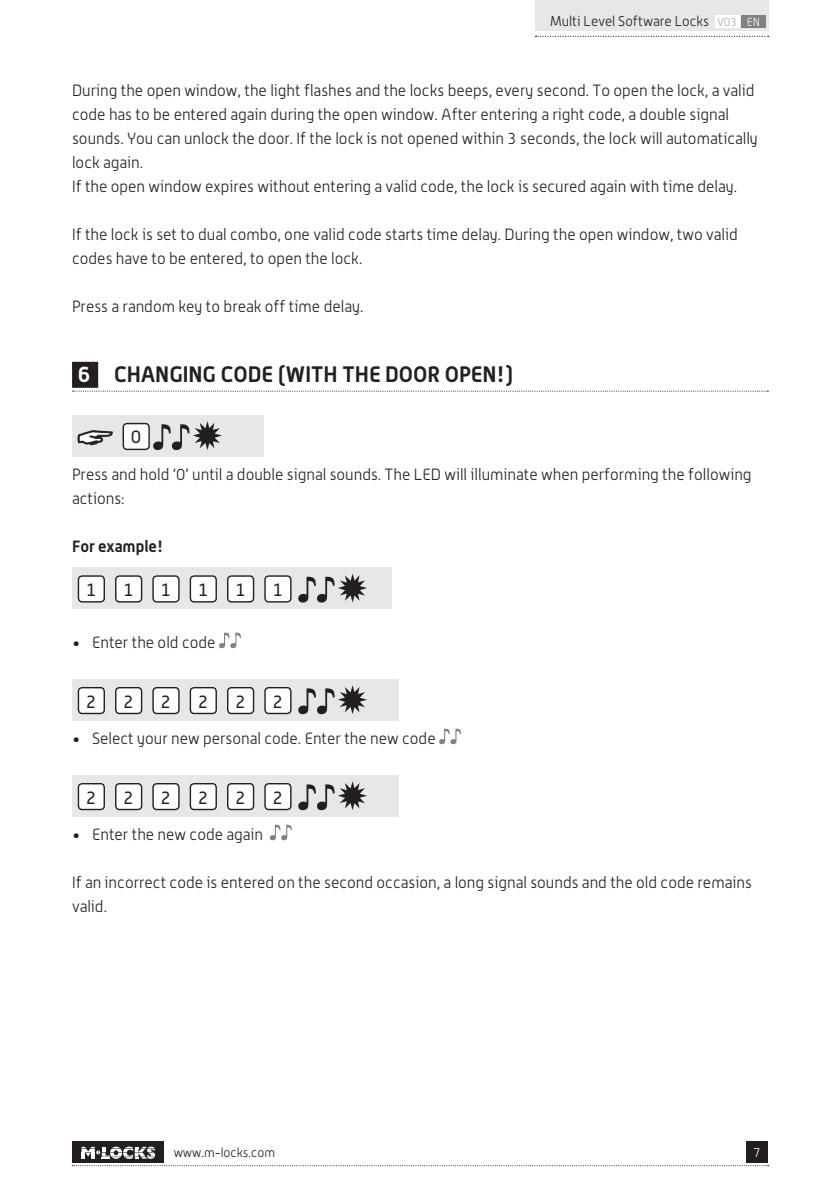
<style>
.page{position:relative;width:840px;height:1191px;background:#fff}
.page>*{position:absolute;margin:0;border:0;box-sizing:border-box;transform-origin:0 0}
.t1{font:700 22px "Alwyn OT";color:#231f20}
.t2{font:18px "Alwyn OT";color:#231f20}
.t3{font:300 16px/24px "Alwyn OT";color:#231f20}
.t4{font:700 16px "Alwyn OT";color:#231f20}
.t5{font:300 14px "Alwyn OT";color:#231f20}
.t6{font:300 12.8px "Alwyn OT";color:#231f20}
.t7{font:300 12.8px "Alwyn OT";color:#fff}
.s1{font-size:11.4px;color:#a8a9ad}
.s2{font-size:11.4px;color:#fff}
.s3{color:#fff}
</style>
<div class="page">
<div style="left:746px;top:1141px;width:21px;height:22px;background:#231f20"></div>
<svg style="left:72px;top:1165px;width:696px;height:1px"></svg>
<div style="left:534px;top:0;width:233px;height:31px;background:#e6e7e9"></div>
<div style="left:714px;top:15px;width:24px;height:13px;background:#fff"></div>
<div style="left:741px;top:15px;width:24px;height:13px;background:#808285"></div>
<svg style="left:535px;top:36px;width:233px;height:1px"></svg>
<div style="left:72px;top:1141px;width:91px;height:22px;background:#231f20"></div>
<svg style="left:81px;top:1146px;width:74px;height:12px"></svg>
<div style="left:72px;top:362px;width:26px;height:26px;background:#231f20"></div>
<svg style="left:72px;top:391px;width:696px;height:1px"></svg>
<div style="left:72px;top:415px;width:191px;height:41px;background:#e6e7e9"></div>
<svg style="left:78px;top:430px;width:35px;height:15px"></svg>
<div style="left:123px;top:423px;width:26px;height:26px;background:#fff;border-radius:4px"></div>
<div style="left:122px;top:423px;width:28px;height:27px;border:1px solid #231f20;border-radius:4px"></div>
<svg style="left:153px;top:421px;width:69px;height:30px"></svg>
<div style="left:72px;top:567px;width:319px;height:41px;background:#e6e7e9"></div>
<div style="left:78px;top:576px;width:26px;height:26px;background:#fff;border-radius:4px"></div>
<div style="left:78px;top:575px;width:27px;height:27px;border:1px solid #231f20;border-radius:4px"></div>
<div style="left:116px;top:576px;width:25px;height:26px;background:#fff;border-radius:4px"></div>
<div style="left:115px;top:575px;width:27px;height:27px;border:1px solid #231f20;border-radius:4px"></div>
<div style="left:153px;top:576px;width:26px;height:26px;background:#fff;border-radius:4px"></div>
<div style="left:152px;top:575px;width:27px;height:27px;border:1px solid #231f20;border-radius:4px"></div>
<div style="left:190px;top:576px;width:26px;height:26px;background:#fff;border-radius:4px"></div>
<div style="left:189px;top:575px;width:28px;height:27px;border:1px solid #231f20;border-radius:4px"></div>
<div style="left:227px;top:576px;width:26px;height:26px;background:#fff;border-radius:4px"></div>
<div style="left:227px;top:575px;width:27px;height:27px;border:1px solid #231f20;border-radius:4px"></div>
<div style="left:265px;top:576px;width:26px;height:26px;background:#fff;border-radius:4px"></div>
<div style="left:264px;top:575px;width:27px;height:27px;border:1px solid #231f20;border-radius:4px"></div>
<svg style="left:298px;top:574px;width:69px;height:29px"></svg>
<svg style="left:219px;top:632px;width:22px;height:17px"></svg>
<div style="left:72px;top:679px;width:327px;height:41px;background:#e6e7e9"></div>
<div style="left:78px;top:687px;width:26px;height:26px;background:#fff;border-radius:4px"></div>
<div style="left:78px;top:687px;width:27px;height:27px;border:1px solid #231f20;border-radius:4px"></div>
<div style="left:116px;top:687px;width:25px;height:26px;background:#fff;border-radius:4px"></div>
<div style="left:115px;top:687px;width:27px;height:27px;border:1px solid #231f20;border-radius:4px"></div>
<div style="left:153px;top:687px;width:26px;height:26px;background:#fff;border-radius:4px"></div>
<div style="left:152px;top:687px;width:27px;height:27px;border:1px solid #231f20;border-radius:4px"></div>
<div style="left:190px;top:687px;width:26px;height:26px;background:#fff;border-radius:4px"></div>
<div style="left:189px;top:687px;width:28px;height:27px;border:1px solid #231f20;border-radius:4px"></div>
<div style="left:227px;top:687px;width:26px;height:26px;background:#fff;border-radius:4px"></div>
<div style="left:227px;top:687px;width:27px;height:27px;border:1px solid #231f20;border-radius:4px"></div>
<div style="left:265px;top:687px;width:26px;height:26px;background:#fff;border-radius:4px"></div>
<div style="left:264px;top:687px;width:27px;height:27px;border:1px solid #231f20;border-radius:4px"></div>
<svg style="left:298px;top:685px;width:69px;height:30px"></svg>
<svg style="left:439px;top:728px;width:22px;height:17px"></svg>
<div style="left:72px;top:775px;width:327px;height:41px;background:#e6e7e9"></div>
<div style="left:78px;top:783px;width:26px;height:26px;background:#fff;border-radius:4px"></div>
<div style="left:78px;top:783px;width:27px;height:27px;border:1px solid #231f20;border-radius:4px"></div>
<div style="left:116px;top:783px;width:25px;height:26px;background:#fff;border-radius:4px"></div>
<div style="left:115px;top:783px;width:27px;height:27px;border:1px solid #231f20;border-radius:4px"></div>
<div style="left:153px;top:783px;width:26px;height:26px;background:#fff;border-radius:4px"></div>
<div style="left:152px;top:783px;width:27px;height:27px;border:1px solid #231f20;border-radius:4px"></div>
<div style="left:190px;top:783px;width:26px;height:26px;background:#fff;border-radius:4px"></div>
<div style="left:189px;top:783px;width:28px;height:27px;border:1px solid #231f20;border-radius:4px"></div>
<div style="left:227px;top:783px;width:26px;height:26px;background:#fff;border-radius:4px"></div>
<div style="left:227px;top:783px;width:27px;height:27px;border:1px solid #231f20;border-radius:4px"></div>
<div style="left:265px;top:783px;width:26px;height:26px;background:#fff;border-radius:4px"></div>
<div style="left:264px;top:783px;width:27px;height:27px;border:1px solid #231f20;border-radius:4px"></div>
<svg style="left:298px;top:781px;width:69px;height:30px"></svg>
<svg style="left:269px;top:824px;width:23px;height:17px"></svg>
<p class="t5" style="left:549px;top:13px;width:211px">Multi Level Software Locks <span class="s1">V03</span> <span class="s2">EN</span></p>
<p class="t3" style="left:72px;top:78px;width:687px">During the open window, the light flashes and the locks beeps, every second. To open the lock, a valid code has to be entered again during the open window. After entering a right code, a double signal sounds. You can unlock the door. If the lock is not opened within 3 seconds, the lock will automatically lock again.<br>If the open window expires without entering a valid code, the lock is secured again with time delay.</p>
<p class="t3" style="left:72px;top:222px;width:667px">If the lock is set to dual combo, one valid code starts time delay. During the open window, two valid codes have to be entered, to open the lock.</p>
<p class="t3" style="left:72px;top:294px;width:293px">Press a random key to break off time delay.</p>
<h1 class="t1" style="left:78px;top:360px;width:436px"><span class="s3">6</span> CHANGING CODE (WITH THE DOOR OPEN!)</h1>
<p class="t2" style="left:131px;top:426px;width:12px">0</p>
<p class="t3" style="left:72px;top:462px;width:680px">Press and hold ‘0’ until a double signal sounds. The LED will illuminate when performing the following actions:</p>
<p class="t4" style="left:72px;top:536px;width:92px">For example!</p>
<p class="t2" style="left:86px;top:579px;width:12px">1</p>
<p class="t2" style="left:123px;top:579px;width:12px">1</p>
<p class="t2" style="left:160px;top:579px;width:12px">1</p>
<p class="t2" style="left:198px;top:579px;width:12px">1</p>
<p class="t2" style="left:235px;top:579px;width:12px">1</p>
<p class="t2" style="left:272px;top:579px;width:12px">1</p>
<p class="t3" style="left:72px;top:630px;width:145px">• Enter the old code</p>
<p class="t2" style="left:86px;top:690px;width:12px">2</p>
<p class="t2" style="left:123px;top:690px;width:12px">2</p>
<p class="t2" style="left:160px;top:690px;width:12px">2</p>
<p class="t2" style="left:198px;top:690px;width:12px">2</p>
<p class="t2" style="left:235px;top:690px;width:12px">2</p>
<p class="t2" style="left:272px;top:690px;width:12px">2</p>
<p class="t3" style="left:72px;top:726px;width:365px">• Select your new personal code. Enter the new code</p>
<p class="t2" style="left:86px;top:786px;width:12px">2</p>
<p class="t2" style="left:123px;top:786px;width:12px">2</p>
<p class="t2" style="left:160px;top:786px;width:12px">2</p>
<p class="t2" style="left:198px;top:786px;width:12px">2</p>
<p class="t2" style="left:235px;top:786px;width:12px">2</p>
<p class="t2" style="left:272px;top:786px;width:12px">2</p>
<p class="t3" style="left:72px;top:822px;width:192px">• Enter the new code again</p>
<p class="t3" style="left:72px;top:870px;width:681px">If an incorrect code is entered on the second occasion, a long signal sounds and the old code remains valid.</p>
<p class="t6" style="left:173px;top:1145px;width:103px">www.m-locks.com</p>
<p class="t7" style="left:752px;top:1145px;width:9px">7</p>
</div>
